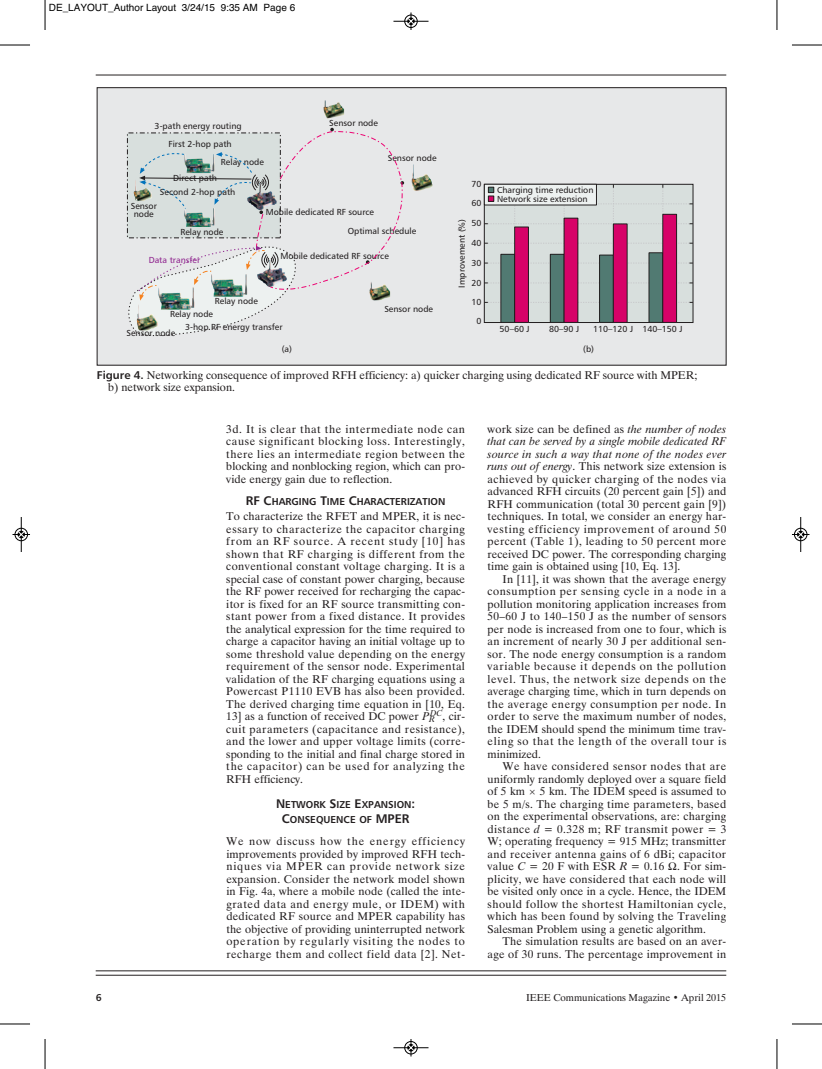
<style>
.page{position:relative;width:822px;height:1069px;background:#fff}
.page>*{position:absolute;margin:0;border:0;box-sizing:border-box;transform-origin:0 0}
.t1{font:11.25px/12.5px "Dutch 801 BT";letter-spacing:.005em;color:#231f20;text-align:justify}
.t2{font:10px/15px "Humanist 777 BT Bold B";color:#231f20;text-align:center}
.t3{font:10px "Helvetica";color:#000}
.t4{font:10px "Dutch 801 BT";color:#231f20}
.t5{font:8.75px/8.8px "Humanist 777 BT Roman B";color:#231f20;text-align:center}
.t6{font:8.75px "Humanist 777 BT Roman B";color:#90268f}
.s1{font-family:"Humanist 777 BT Bold B"}
.s2{font-size:12.5px}
.s3{font-style:italic}
</style>
<div class="page">
<hr style="left:96px;top:75px;width:630px;height:1px;background:#231f20">
<hr style="left:96px;top:975px;width:630px;height:1px;background:#231f20">
<hr style="left:96px;top:970px;width:630px;height:1px;background:#231f20">
<div style="left:97px;top:88px;width:628px;height:277px;background:#e7e8e9"></div>
<svg style="left:484px;top:184px;width:208px;height:138px"></svg>
<div style="left:500px;top:254px;width:14px;height:68px;background:#517a72"></div>
<div style="left:500px;top:254px;width:15px;height:69px;border:1px solid #231f20"></div>
<div style="left:514px;top:227px;width:14px;height:95px;background:#d70268"></div>
<div style="left:514px;top:227px;width:14px;height:96px;border:1px solid #231f20"></div>
<div style="left:550px;top:254px;width:14px;height:68px;background:#517a72"></div>
<div style="left:549px;top:254px;width:15px;height:69px;border:1px solid #231f20"></div>
<div style="left:564px;top:218px;width:13px;height:104px;background:#d70268"></div>
<div style="left:563px;top:218px;width:15px;height:105px;border:1px solid #231f20"></div>
<div style="left:599px;top:255px;width:14px;height:67px;background:#517a72"></div>
<div style="left:599px;top:255px;width:14px;height:68px;border:1px solid #231f20"></div>
<div style="left:613px;top:224px;width:14px;height:98px;background:#d70268"></div>
<div style="left:612px;top:224px;width:15px;height:99px;border:1px solid #231f20"></div>
<div style="left:648px;top:253px;width:14px;height:69px;background:#517a72"></div>
<div style="left:648px;top:252px;width:15px;height:71px;border:1px solid #231f20"></div>
<div style="left:662px;top:214px;width:14px;height:108px;background:#d70268"></div>
<div style="left:662px;top:214px;width:14px;height:109px;border:1px solid #231f20"></div>
<svg style="left:126px;top:128px;width:279px;height:209px"></svg>
<hr style="left:45px;top:0;width:1px;height:30px;background:#000">
<hr style="left:0;top:45px;width:30px;height:1px;background:#000">
<hr style="left:776px;top:0;width:1px;height:30px;background:#000">
<hr style="left:791px;top:45px;width:30px;height:1px;background:#000">
<hr style="left:45px;top:1039px;width:1px;height:30px;background:#000">
<hr style="left:0;top:1024px;width:30px;height:1px;background:#000">
<hr style="left:776px;top:1039px;width:1px;height:30px;background:#000">
<hr style="left:791px;top:1024px;width:30px;height:1px;background:#000">
<hr style="left:393px;top:21px;width:35px;height:1px;background:#000">
<div style="left:404px;top:15px;width:13px;height:13px;border:1px solid #000;border-radius:50%"></div>
<svg style="left:407px;top:12px;width:7px;height:18px"></svg>
<hr style="left:393px;top:1047px;width:35px;height:1px;background:#000">
<div style="left:404px;top:1041px;width:13px;height:13px;border:1px solid #000;border-radius:50%"></div>
<svg style="left:407px;top:1039px;width:7px;height:17px"></svg>
<hr style="left:21px;top:517px;width:1px;height:35px;background:#000">
<div style="left:15px;top:528px;width:13px;height:13px;border:1px solid #000;border-radius:50%"></div>
<svg style="left:12px;top:531px;width:18px;height:7px"></svg>
<div style="left:793px;top:528px;width:14px;height:13px;border:1px solid #fff;border-radius:50%"></div>
<hr style="left:800px;top:517px;width:1px;height:35px;background:#000">
<div style="left:794px;top:528px;width:12px;height:13px;border:1px solid #000;border-radius:50%"></div>
<svg style="left:792px;top:531px;width:17px;height:7px"></svg>
<p class="t3" style="left:49px;top:2px;width:248px">DE_LAYOUT_Author Layout 3/24/15 9:35 AM Page 6</p>
<p class="t5" style="left:155px;top:118px;width:88px;line-height:17.9px">3-path energy routing<br>First 2-hop path</p>
<p class="t5" style="left:221px;top:159px;width:44px">Relay node</p>
<p class="t5" style="left:160px;top:172px;width:77px;line-height:14.1px">Direct path<br>Second 2-hop path</p>
<p class="t5" style="left:329px;top:119px;width:50px">Sensor node</p>
<p class="t5" style="left:388px;top:155px;width:50px">Sensor node</p>
<p class="t5" style="left:131px;top:202px;width:28px">Sensor node</p>
<p class="t5" style="left:180px;top:228px;width:44px">Relay node</p>
<p class="t6" style="left:149px;top:256px;width:53px">Data transfer</p>
<p class="t5" style="left:265px;top:208px;width:110px">Mobile dedicated RF source</p>
<p class="t5" style="left:280px;top:252px;width:110px">Mobile dedicated RF source</p>
<p class="t5" style="left:347px;top:228px;width:70px">Optimal schedule</p>
<p class="t5" style="left:215px;top:297px;width:44px">Relay node</p>
<p class="t5" style="left:170px;top:310px;width:44px">Relay node</p>
<p class="t5" style="left:384px;top:306px;width:50px">Sensor node</p>
<p class="t5" style="left:126px;top:330px;width:50px">Sensor node</p>
<p class="t5" style="left:185px;top:324px;width:99px">3-hop RF energy transfer</p>
<p class="t5" style="left:282px;top:345px;width:12px">(a)</p>
<p class="t5" style="left:471px;top:180px;width:12px">70</p>
<p class="t5" style="left:471px;top:200px;width:12px">60</p>
<p class="t5" style="left:458px;top:288px;width:70px;rotate:-90deg">Improvement (%)</p>
<p class="t5" style="left:471px;top:220px;width:12px">50</p>
<p class="t5" style="left:471px;top:239px;width:12px">40</p>
<p class="t5" style="left:471px;top:259px;width:12px">30</p>
<p class="t5" style="left:471px;top:279px;width:12px">20</p>
<p class="t5" style="left:471px;top:293px;width:12px;line-height:18.9px">10<br>0</p>
<p class="t5" style="left:497px;top:186px;width:98px;text-align:left">Charging time reduction<br>Network size extension</p>
<p class="t5" style="left:499px;top:325px;width:32px">50–60 J</p>
<p class="t5" style="left:549px;top:325px;width:32px">80–90 J</p>
<p class="t5" style="left:592px;top:325px;width:91px">110–120 J 140–150 J</p>
<p class="t5" style="left:583px;top:345px;width:12px">(b)</p>
<p class="t1" style="left:108px;top:370px;width:590px;text-indent:-11px"><span class="s1">Figure 4.</span> Networking consequence of improved RFH efficiency: a) quicker charging using dedicated RF source with MPER; b) network size expansion.</p>
<p class="t1" style="left:226px;top:424px;width:240px">3d. It is clear that the intermediate node can cause significant blocking loss. Interestingly, there lies an intermediate region between the blocking and nonblocking region, which can pro&shy;vide energy gain due to reflection.</p>
<p class="t2" style="left:246px;top:495px;width:201px"><span class="s2">RF C</span>HARGING <span class="s2">T</span>IME <span class="s2">C</span>HARACTERIZATION</p>
<p class="t1" style="left:226px;top:511px;width:240px">To characterize the RFET and MPER, it is nec&shy;essary to characterize the capacitor charging from an RF source. A recent study [10] has shown that RF charging is different from the conventional constant voltage charging. It is a special case of constant power charging, because the RF power received for recharging the capac&shy;itor is fixed for an RF source transmitting con&shy;stant power from a fixed distance. It provides the analytical expression for the time required to charge a capacitor having an initial voltage up to some threshold value depending on the energy requirement of the sensor node. Experimental validation of the RF charging equations using a Powercast P1110 EVB has also been provided.<br>The derived charging time equation in [10, Eq.<br>13] as a function of received DC power <span class="s3">P</span><sub>R</sub></p>
<p class="t1" style="left:226px;top:711px;width:240px;text-indent:204px"><sup>DC</sup>, cir&shy;cuit parameters (capacitance and resistance), and the lower and upper voltage limits (corre&shy;sponding to the initial and final charge stored in the capacitor) can be used for analyzing the RFH efficiency.</p>
<p class="t2" style="left:276px;top:797px;width:140px"><span class="s2">N</span>ETWORK <span class="s2">S</span>IZE <span class="s2">E</span>XPANSION<span class="s2">:<br>C</span>ONSEQUENCE OF <span class="s2">MPER</span></p>
<p class="t1" style="left:226px;top:836px;width:240px">We now discuss how the energy efficiency improvements provided by improved RFH tech&shy;niques via MPER can provide network size expansion. Consider the network model shown in Fig. 4a, where a mobile node (called the inte&shy;grated data and energy mule, or IDEM) with dedicated RF source and MPER capability has the objective of providing uninterrupted network operation by regularly visiting the nodes to recharge them and collect field data [2]. Net-</p>
<p class="t1" style="left:487px;top:424px;width:240px">work size can be defined as <span class="s3">the number of nodes that can be served by a single mobile dedicated RF source in such a way that none of the nodes ever runs out of energy</span>. This network size extension is achieved by quicker charging of the nodes via advanced RFH circuits (20 percent gain [5]) and RFH communication (total 30 percent gain [9]) techniques. In total, we consider an energy har&shy;vesting efficiency improvement of around 50 percent (Table 1), leading to 50 percent more received DC power. The corresponding charging time gain is obtained using [10, Eq. 13].</p>
<p class="t1" style="left:487px;top:574px;width:240px;text-indent:15px">In [11], it was shown that the average energy consumption per sensing cycle in a node in a pollution monitoring application increases from 50–60 J to 140–150 J as the number of sensors per node is increased from one to four, which is an increment of nearly 30 J per additional sen&shy;sor. The node energy consumption is a random variable because it depends on the pollution level. Thus, the network size depends on the average charging time, which in turn depends on the average energy consumption per node. In order to serve the maximum number of nodes, the IDEM should spend the minimum time trav&shy;eling so that the length of the overall tour is minimized.</p>
<p class="t1" style="left:487px;top:761px;width:240px;text-indent:15px">We have considered sensor nodes that are uniformly randomly deployed over a square field of 5 km</p>
<p class="t1" style="left:487px;top:786px;width:240px;text-indent:52px">5 km. The IDEM speed is assumed to be 5 m/s. The charging time parameters, based on the experimental observations, are: charging distance <span class="s3">d</span> = 0.328 m; RF transmit power = 3<br>W; operating frequency = 915 MHz; transmitter and receiver antenna gains of 6 dBi; capacitor value <span class="s3">C</span> = 20 F with ESR <span class="s3">R</span> = 0.16 . For sim&shy;plicity, we have considered that each node will be visited only once in a cycle. Hence, the IDEM should follow the shortest Hamiltonian cycle, which has been found by solving the Traveling Salesman Problem using a genetic algorithm.</p>
<p class="t1" style="left:487px;top:936px;width:240px;text-align:right">The simulation results are based on an aver&shy;age of 30 runs. The percentage improvement in</p>
<p class="t2" style="left:96px;top:991px;width:7px">6</p>
<p class="t4" style="left:526px;top:994px;width:202px">IEEE Communications Magazine • April 2015</p>
</div>
